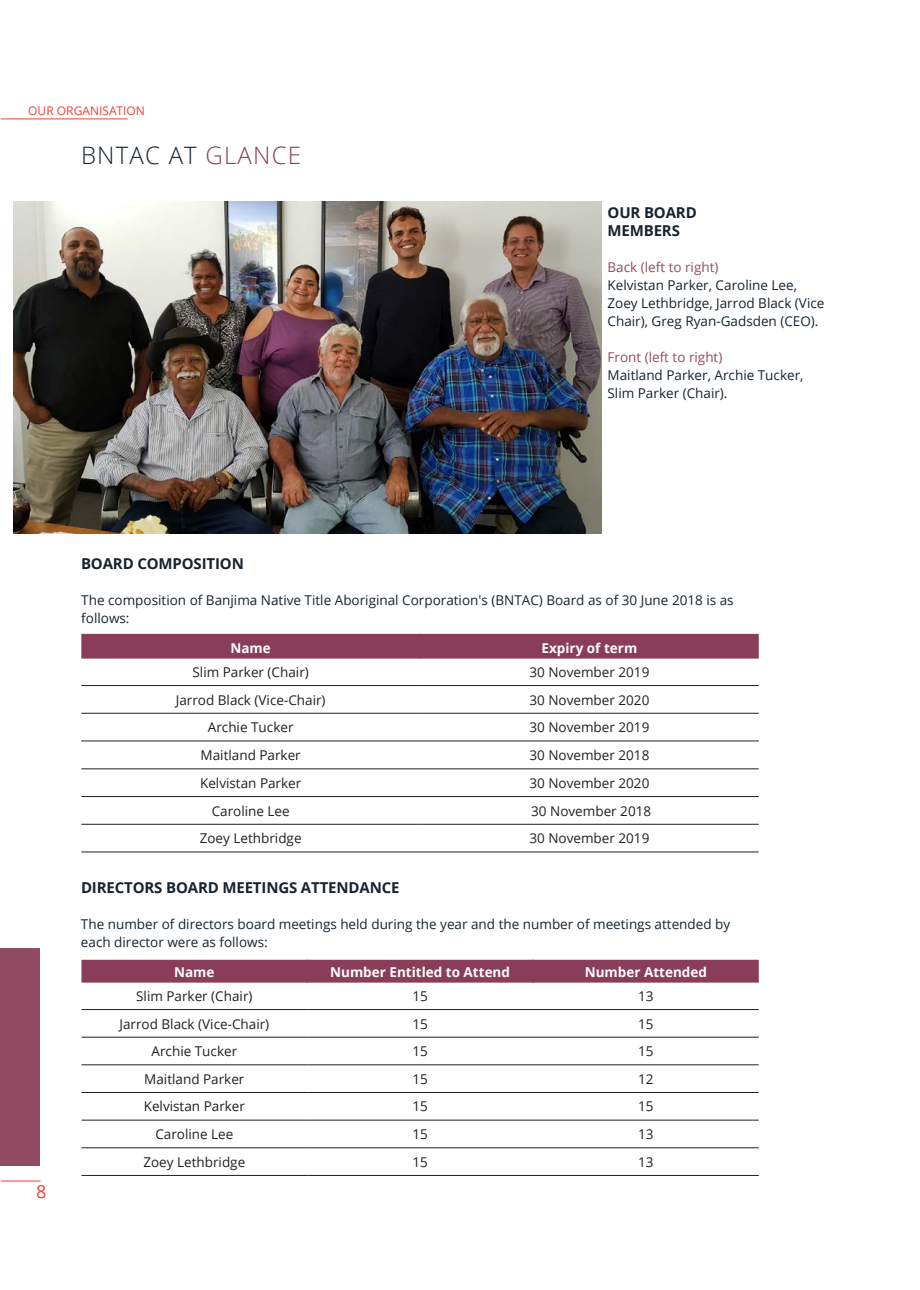
<style>
.page{position:relative;width:920px;height:1290px;background:#fff}
.page>*{position:absolute;margin:0;border:0;box-sizing:border-box;transform-origin:0 0}
.Chapter_Title_-_Alig{font:300 24px "Open Sans";letter-spacing:.05em;color:#16242e}
.t1{font:18px "Open Sans";color:#ee4232}
.Title_-_Align_Left{font:700 15px "Open Sans";letter-spacing:-.01em;color:#16242e}
.t2{font:13.5px "Open Sans";color:#231f20}
.Body_Text{font:13.5px/18px "Open Sans";color:#16242e}
.Title_Note{font:700 13.5px "Open Sans";color:#fff}
.Body_Text-2{font:13.5px "Open Sans";color:#914b63}
.Section_Title{font:12px "Open Sans";color:#ee4232}
.s1{color:#8a3d59}
</style>
<div class="page">
<hr style="left:1px;top:1181px;width:39px;height:1px;background:#ee4232">
<hr style="left:1px;top:119px;width:127px;height:1px;background:#ee4232">
<div style="left:0;top:948px;width:39px;height:218px;background:#914b63"></div>
<img style="left:13px;top:202px;width:589px;height:332px">
<div style="left:81px;top:634px;width:678px;height:25px;background:#8a3d59"></div>
<hr style="left:81px;top:685px;width:339px;height:1px;background:#231f20">
<hr style="left:420px;top:685px;width:339px;height:1px;background:#231f20">
<hr style="left:81px;top:713px;width:339px;height:1px;background:#231f20">
<hr style="left:420px;top:713px;width:339px;height:1px;background:#231f20">
<hr style="left:81px;top:741px;width:339px;height:1px;background:#231f20">
<hr style="left:420px;top:741px;width:339px;height:1px;background:#231f20">
<hr style="left:81px;top:768px;width:339px;height:1px;background:#231f20">
<hr style="left:420px;top:768px;width:339px;height:1px;background:#231f20">
<hr style="left:81px;top:796px;width:339px;height:1px;background:#231f20">
<hr style="left:420px;top:796px;width:339px;height:1px;background:#231f20">
<hr style="left:81px;top:824px;width:339px;height:1px;background:#231f20">
<hr style="left:420px;top:824px;width:339px;height:1px;background:#231f20">
<hr style="left:81px;top:852px;width:339px;height:1px;background:#231f20">
<hr style="left:420px;top:852px;width:339px;height:1px;background:#231f20">
<hr style="left:419px;top:634px;width:2px;height:25px;background:#8a3d59">
<div style="left:81px;top:960px;width:678px;height:23px;background:#8a3d59"></div>
<hr style="left:81px;top:1009px;width:226px;height:1px;background:#231f20">
<hr style="left:307px;top:1009px;width:226px;height:1px;background:#231f20">
<hr style="left:533px;top:1009px;width:226px;height:1px;background:#231f20">
<hr style="left:81px;top:1037px;width:226px;height:1px;background:#231f20">
<hr style="left:307px;top:1037px;width:226px;height:1px;background:#231f20">
<hr style="left:533px;top:1037px;width:226px;height:1px;background:#231f20">
<hr style="left:81px;top:1064px;width:226px;height:1px;background:#231f20">
<hr style="left:307px;top:1064px;width:226px;height:1px;background:#231f20">
<hr style="left:533px;top:1064px;width:226px;height:1px;background:#231f20">
<hr style="left:81px;top:1092px;width:226px;height:1px;background:#231f20">
<hr style="left:307px;top:1092px;width:226px;height:1px;background:#231f20">
<hr style="left:533px;top:1092px;width:226px;height:1px;background:#231f20">
<hr style="left:81px;top:1120px;width:226px;height:1px;background:#231f20">
<hr style="left:307px;top:1120px;width:226px;height:1px;background:#231f20">
<hr style="left:533px;top:1120px;width:226px;height:1px;background:#231f20">
<hr style="left:81px;top:1147px;width:226px;height:1px;background:#231f20">
<hr style="left:307px;top:1147px;width:226px;height:1px;background:#231f20">
<hr style="left:533px;top:1147px;width:226px;height:1px;background:#231f20">
<hr style="left:81px;top:1175px;width:226px;height:1px;background:#231f20">
<hr style="left:307px;top:1175px;width:226px;height:1px;background:#231f20">
<hr style="left:533px;top:1175px;width:226px;height:1px;background:#231f20">
<hr style="left:306px;top:960px;width:2px;height:23px;background:#8a3d59">
<hr style="left:532px;top:960px;width:2px;height:23px;background:#8a3d59">
<p class="Section_Title" style="left:28px;top:102px;width:118px">OUR ORGANISATION</p>
<p class="Chapter_Title_-_Alig" style="left:81px;top:138px;width:222px">BNTAC AT <span class="s1">GLANCE</span></p>
<p class="Title_-_Align_Left" style="left:608px;top:201px;width:91px">OUR BOARD</p>
<p class="Title_-_Align_Left" style="left:608px;top:219px;width:74px">MEMBERS</p>
<p class="Body_Text-2" style="left:608px;top:257px;width:112px">Back (left to right)</p>
<p class="Body_Text" style="left:607px;top:275px;width:191px">Kelvistan Parker, Caroline Lee,</p>
<p class="Body_Text" style="left:607px;top:293px;width:218px">Zoey Lethbridge, Jarrod Black (Vice<br>Chair), Greg Ryan-Gadsden (CEO).</p>
<p class="Body_Text-2" style="left:607px;top:347px;width:116px">Front (left to right)</p>
<p class="Body_Text" style="left:607px;top:365px;width:197px">Maitland Parker, Archie Tucker,</p>
<p class="Body_Text" style="left:607px;top:383px;width:121px">Slim Parker (Chair).</p>
<p class="Title_-_Align_Left" style="left:81px;top:552px;width:164px">BOARD COMPOSITION</p>
<p class="Body_Text" style="left:81px;top:590px;width:654px">The composition of Banjima Native Title Aboriginal Corporation's (BNTAC) Board as of 30 June 2018 is as follows:</p>
<p class="Title_Note" style="left:230px;top:638px;width:42px">Name</p>
<p class="Title_Note" style="left:542px;top:638px;width:97px">Expiry of term</p>
<p class="t2" style="left:193px;top:663px;width:118px">Slim Parker (Chair)</p>
<p class="t2" style="left:529px;top:663px;width:121px">30 November 2019</p>
<p class="t2" style="left:176px;top:690px;width:151px">Jarrod Black (Vice-Chair)</p>
<p class="t2" style="left:529px;top:690px;width:121px">30 November 2020</p>
<p class="t2" style="left:208px;top:718px;width:87px">Archie Tucker</p>
<p class="t2" style="left:529px;top:718px;width:121px">30 November 2019</p>
<p class="t2" style="left:201px;top:746px;width:102px">Maitland Parker</p>
<p class="t2" style="left:529px;top:746px;width:121px">30 November 2018</p>
<p class="t2" style="left:200px;top:774px;width:103px">Kelvistan Parker</p>
<p class="t2" style="left:529px;top:774px;width:121px">30 November 2020</p>
<p class="t2" style="left:212px;top:801px;width:80px">Caroline Lee</p>
<p class="t2" style="left:531px;top:801px;width:121px">30 November 2018</p>
<p class="t2" style="left:200px;top:829px;width:103px">Zoey Lethbridge</p>
<p class="t2" style="left:529px;top:829px;width:121px">30 November 2019</p>
<p class="Title_-_Align_Left" style="left:81px;top:876px;width:320px">DIRECTORS BOARD MEETINGS ATTENDANCE</p>
<p class="Body_Text" style="left:81px;top:914px;width:651px">The number of directors board meetings held during the year and the number of meetings attended by each director were as follows:</p>
<h2 class="t1" style="left:36px;top:1179px;width:12px">8</h2>
<p class="Title_Note" style="left:174px;top:962px;width:42px">Name</p>
<p class="Title_Note" style="left:330px;top:962px;width:181px">Number Entitled to Attend</p>
<p class="Title_Note" style="left:585px;top:962px;width:124px">Number Attended</p>
<p class="t2" style="left:136px;top:987px;width:118px">Slim Parker (Chair)</p>
<p class="t2" style="left:412px;top:987px;width:17px">15</p>
<p class="t2" style="left:638px;top:987px;width:17px">13</p>
<p class="t2" style="left:119px;top:1014px;width:151px">Jarrod Black (Vice-Chair)</p>
<p class="t2" style="left:412px;top:1014px;width:17px">15</p>
<p class="t2" style="left:638px;top:1014px;width:17px">15</p>
<p class="t2" style="left:152px;top:1042px;width:87px">Archie Tucker</p>
<p class="t2" style="left:412px;top:1042px;width:17px">15</p>
<p class="t2" style="left:638px;top:1042px;width:17px">15</p>
<p class="t2" style="left:144px;top:1070px;width:102px">Maitland Parker</p>
<p class="t2" style="left:412px;top:1070px;width:17px">15</p>
<p class="t2" style="left:638px;top:1070px;width:17px">12</p>
<p class="t2" style="left:144px;top:1097px;width:103px">Kelvistan Parker</p>
<p class="t2" style="left:412px;top:1097px;width:17px">15</p>
<p class="t2" style="left:638px;top:1097px;width:17px">15</p>
<p class="t2" style="left:155px;top:1125px;width:80px">Caroline Lee</p>
<p class="t2" style="left:412px;top:1125px;width:17px">15</p>
<p class="t2" style="left:638px;top:1125px;width:17px">13</p>
<p class="t2" style="left:143px;top:1152px;width:103px">Zoey Lethbridge</p>
<p class="t2" style="left:412px;top:1152px;width:17px">15</p>
<p class="t2" style="left:638px;top:1152px;width:17px">13</p>
</div>
